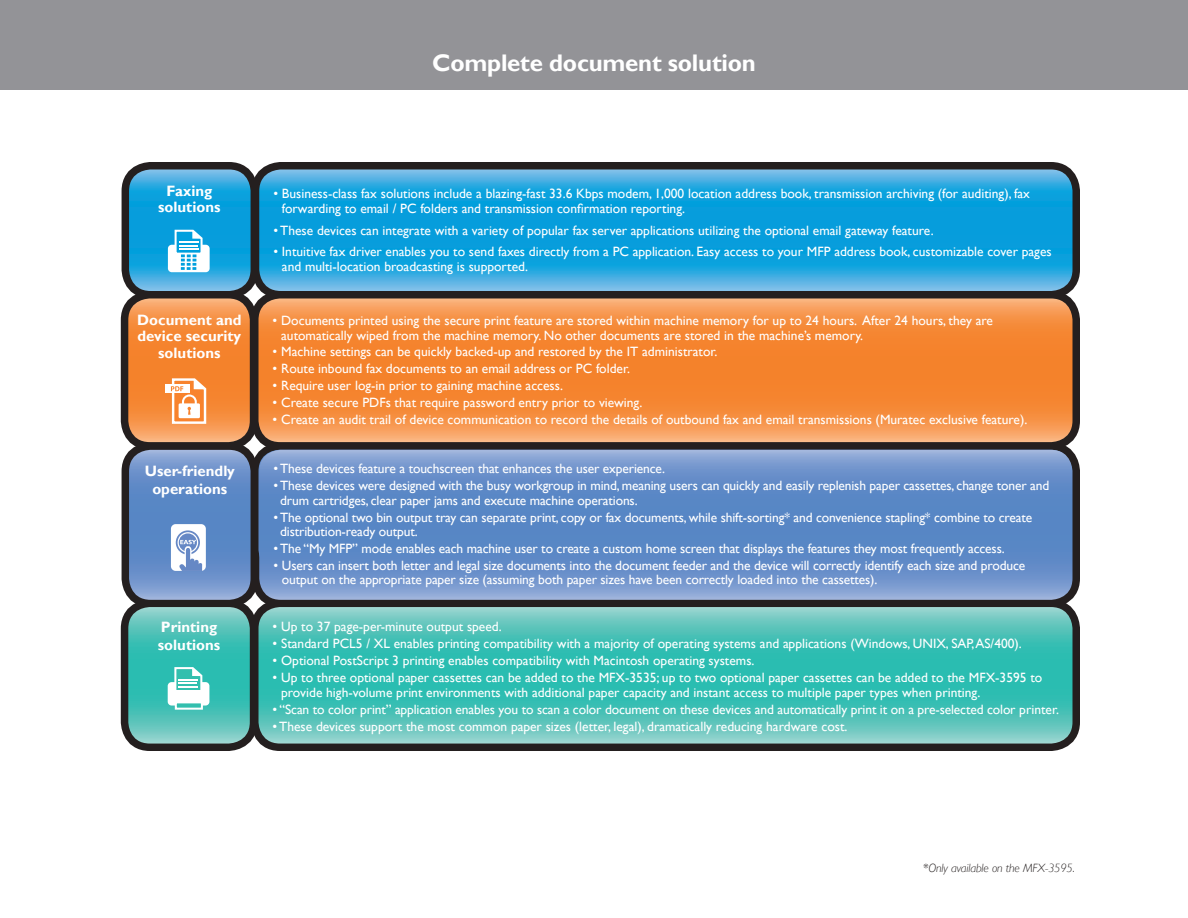
<style>
.page{position:relative;width:1188px;height:918px;background:#fff}
.page>*{position:absolute;margin:0;border:0;box-sizing:border-box;transform-origin:0 0}
.t1{font:700 24px "Gill Sans";letter-spacing:-.01em;color:#fff}
.t2{font:700 15px/16.5px "Gill Sans";color:#fff;text-align:center}
.t3{font:13.5px/14.5px "Gill Sans";color:#fff}
.t4{font:italic 300 12px "Gill Sans";letter-spacing:-.01em;color:#241f1f}
</style>
<div class="page">
<div style="left:122px;top:162px;width:136px;height:137px;border:15px solid #241f1f;border-radius:22px"></div>
<div style="left:121px;top:291px;width:136px;height:159px;border:15px solid #241f1f;border-radius:22px"></div>
<div style="left:122px;top:442px;width:136px;height:165px;border:15px solid #241f1f;border-radius:22px"></div>
<div style="left:121px;top:600px;width:136px;height:151px;border:15px solid #241f1f;border-radius:22px"></div>
<div style="left:252px;top:162px;width:828px;height:136px;border:15px solid #241f1f;border-radius:22px"></div>
<div style="left:251px;top:291px;width:829px;height:159px;border:15px solid #241f1f;border-radius:22px"></div>
<div style="left:252px;top:442px;width:828px;height:165px;border:15px solid #241f1f;border-radius:22px"></div>
<div style="left:251px;top:600px;width:829px;height:151px;border:15px solid #241f1f;border-radius:22px"></div>
<div style="left:0;top:0;width:1188px;height:89px;background:#939397"></div>
<svg style="left:259px;top:169px;width:813px;height:122px;background:#20a4dd"></svg>
<svg style="left:259px;top:298px;width:813px;height:144px;background:#f48d3f"></svg>
<svg style="left:259px;top:450px;width:813px;height:150px;background:#678fc9"></svg>
<svg style="left:259px;top:607px;width:813px;height:137px;background:#4bc1b7"></svg>
<svg style="left:129px;top:170px;width:122px;height:121px;background:#30a8db"></svg>
<svg style="left:128px;top:298px;width:122px;height:144px;background:#f09047"></svg>
<svg style="left:128px;top:607px;width:122px;height:137px;background:#55c1b7"></svg>
<div style="left:176px;top:702px;width:26px;height:7px;background:#32bfae"></div>
<div style="left:175px;top:701px;width:28px;height:9px;border:2px solid #fff"></div>
<svg style="left:129px;top:450px;width:122px;height:150px;background:#6f94c9"></svg>
<h1 class="t1" style="left:432px;top:48px;width:325px">Complete document solution</h1>
<p class="t2" style="left:158px;top:183px;width:64px">Faxing solutions</p>
<p class="t2" style="left:137px;top:312px;width:106px">Document and device security solutions</p>
<p class="t2" style="left:145px;top:462px;width:92px;line-height:18px">User-friendly operations</p>
<p class="t2" style="left:158px;top:618px;width:64px;line-height:18px;text-align:left">Printing solutions</p>
<p class="t3" style="left:282px;top:186px;width:750px;line-height:15px;text-indent:-9px">• Business-class fax solutions include a blazing-fast 33.6 Kbps modem, 1,000 location address book, transmission archiving (for auditing), fax forwarding to email / PC folders and transmission confirmation reporting.</p>
<p class="t3" style="left:273px;top:223px;width:662px">• These devices can integrate with a variety of popular fax server applications utilizing the optional email gateway feature.</p>
<p class="t3" style="left:282px;top:244px;width:771px;line-height:15px;text-indent:-9px">• Intuitive fax driver enables you to send faxes directly from a PC application. Easy access to your MFP address book, customizable cover pages and multi-location broadcasting is supported.</p>
<p class="t3" style="left:281px;top:313px;width:713px;text-indent:-9px">• Documents printed using the secure print feature are stored within machine memory for up to 24 hours. After 24 hours, they are automatically wiped from the machine memory. No other documents are stored in the machine’s memory.</p>
<p class="t3" style="left:273px;top:345px;width:446px">• Machine settings can be quickly backed-up and restored by the IT administrator.</p>
<p class="t3" style="left:273px;top:361px;width:359px">• Route inbound fax documents to an email address or PC folder.</p>
<p class="t3" style="left:273px;top:378px;width:292px">• Require user log-in prior to gaining machine access.</p>
<p class="t3" style="left:273px;top:395px;width:371px">• Create secure PDFs that require password entry prior to viewing.</p>
<p class="t3" style="left:273px;top:412px;width:756px">• Create an audit trail of device communication to record the details of outbound fax and email transmissions (Muratec exclusive feature).</p>
<p class="t3" style="left:273px;top:461px;width:393px">• These devices feature a touchscreen that enhances the user experience.</p>
<p class="t3" style="left:280px;top:478px;width:771px;text-indent:-7px">• These devices were designed with the busy workgroup in mind, meaning users can quickly and easily replenish paper cassettes, change toner and drum cartridges, clear paper jams and execute machine operations.</p>
<p class="t3" style="left:280px;top:510px;width:754px;text-indent:-7px">• The optional two bin output tray can separate print, copy or fax documents, while shift-sorting* and convenience stapling* combine to create distribution-ready output.</p>
<p class="t3" style="left:273px;top:541px;width:733px">• The “My MFP” mode enables each machine user to create a custom home screen that displays the features they most frequently access.</p>
<p class="t3" style="left:282px;top:558px;width:745px;text-indent:-9px">• Users can insert both letter and legal size documents into the document feeder and the device will correctly identify each size and produce output on the appropriate paper size (assuming both paper sizes have been correctly loaded into the cassettes).</p>
<p class="t3" style="left:273px;top:619px;width:231px">• Up to 37 page-per-minute output speed.</p>
<p class="t3" style="left:273px;top:636px;width:751px">• Standard PCL5 / XL enables printing compatibility with a majority of operating systems and applications (Windows, UNIX, SAP, AS/400).</p>
<p class="t3" style="left:273px;top:653px;width:483px">• Optional PostScript 3 printing enables compatibility with Macintosh operating systems.</p>
<p class="t3" style="left:281px;top:670px;width:763px;line-height:15px;text-indent:-9px">• Up to three optional paper cassettes can be added to the MFX-3535; up to two optional paper cassettes can be added to the MFX-3595 to provide high-volume print environments with additional paper capacity and instant access to multiple paper types when printing.</p>
<p class="t3" style="left:273px;top:702px;width:788px">• “Scan to color print” application enables you to scan a color document on these devices and automatically print it on a pre-selected color printer.</p>
<p class="t3" style="left:273px;top:719px;width:576px">• These devices support the most common paper sizes (letter, legal), dramatically reducing hardware cost.</p>
<p class="t4" style="left:923px;top:862px;width:153px">*Only available on the MFX-3595.</p>
</div>
